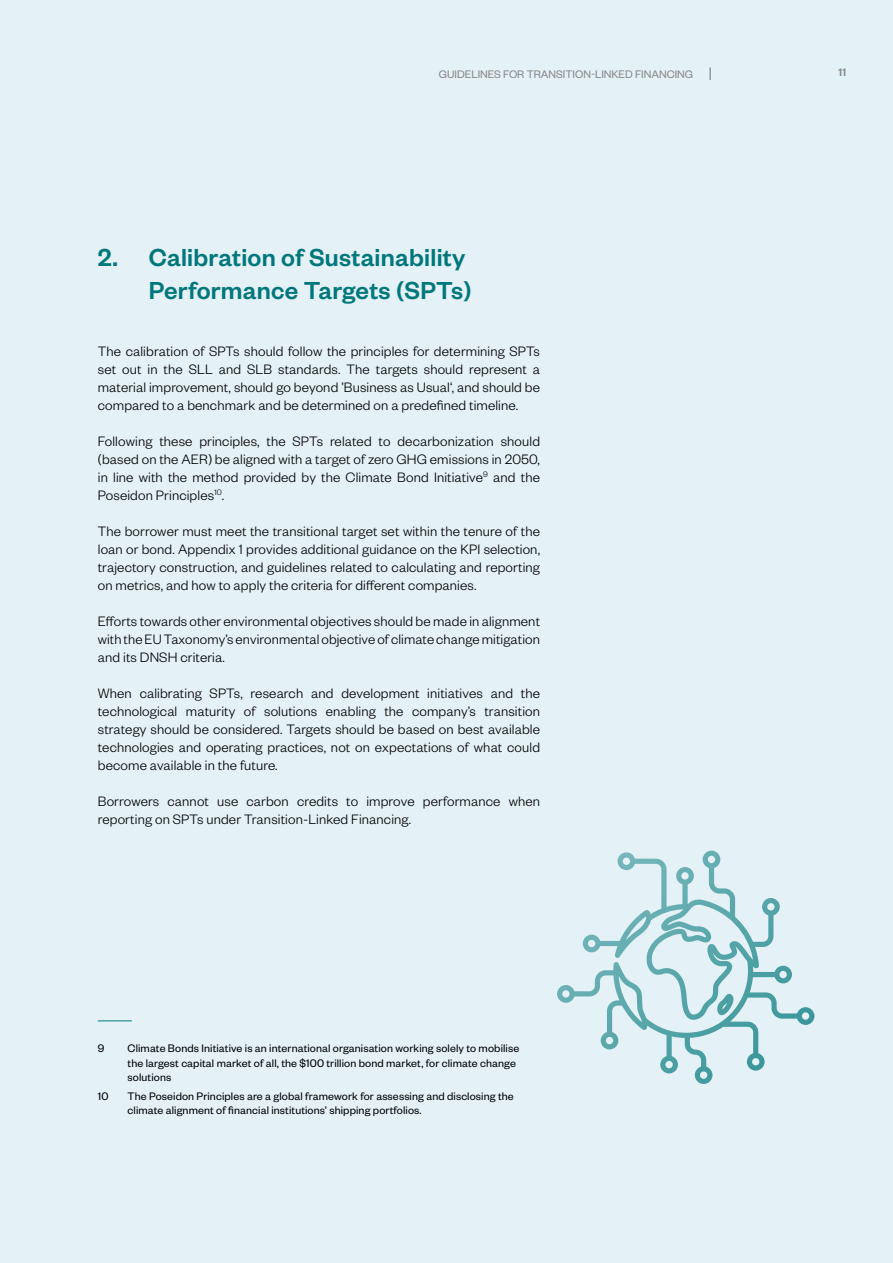
<style>
.page{position:relative;width:893px;height:1263px;background:#e4f1f7}
.page>*{position:absolute;margin:0;border:0;box-sizing:border-box;transform-origin:0 0}
.t1{font:500 27px/32.4px "Founders Grotesk";letter-spacing:.01em;color:#00787b;text-align:right}
.t2{font:300 15px/18px "Founders Grotesk";letter-spacing:.01em;color:#000;text-align:justify}
.t3{font:12px/14.4px "Founders Grotesk";letter-spacing:.01em;color:#000}
.t4{font:12px "Founders Grotesk";color:#878787}
.t5{font:500 12px "Founders Grotesk";color:#878787}
</style>
<div class="page">
<hr style="left:0;top:0;width:1px;height:1263px;background:#b2d7e9">
<hr style="left:98px;top:1020px;width:34px;height:1px;background:#00787b">
<svg style="left:557px;top:851px;width:257px;height:233px"></svg>
<svg style="left:710px;top:67px;width:1px;height:13px"></svg>
<p class="t4" style="left:439px;top:67px;width:256px">GUIDELINES FOR TRANSITION-LINKED FINANCING</p>
<p class="t5" style="left:838px;top:65px;width:9px">11</p>
<h1 class="t1" style="left:98px;top:240px;width:375px">2. Calibration of Sustainability<br>Performance Targets (SPTs)</h1>
<p class="t2" style="left:98px;top:342px;width:444px">The calibration of SPTs should follow the principles for determining SPTs set out in the SLL and SLB standards. The targets should represent a material improvement, should go beyond ’Business as Usual‘, and should be compared to a benchmark and be determined on a predefined timeline.</p>
<p class="t2" style="left:98px;top:432px;width:444px">Following these principles, the SPTs related to decarbonization should (based on the AER) be aligned with a target of zero GHG emissions in 2050, in line with the method provided by the Climate Bond Initiative<sup>9</sup> and the Poseidon Principles<sup>10</sup>.</p>
<p class="t2" style="left:98px;top:522px;width:444px">The borrower must meet the transitional target set within the tenure of the loan or bond. Appendix 1 provides additional guidance on the KPI selection, trajectory construction, and guidelines related to calculating and reporting on metrics, and how to apply the criteria for different companies.</p>
<p class="t2" style="left:98px;top:612px;width:444px">Efforts towards other environmental objectives should be made in alignment with the EU Taxonomy’s environmental objective of climate change mitigation and its DNSH criteria.</p>
<p class="t2" style="left:98px;top:684px;width:444px">When calibrating SPTs, research and development initiatives and the technological maturity of solutions enabling the company’s transition strategy should be considered. Targets should be based on best available technologies and operating practices, not on expectations of what could become available in the future.</p>
<p class="t2" style="left:98px;top:792px;width:444px">Borrowers cannot use carbon credits to improve performance when reporting on SPTs under Transition-Linked Financing.</p>
<p class="t3" style="left:98px;top:1041px;width:8px">9</p>
<p class="t3" style="left:128px;top:1041px;width:393px">Climate Bonds Initiative is an international organisation working solely to mobilise the largest capital market of all, the $100 trillion bond market, for climate change solutions</p>
<p class="t3" style="left:98px;top:1088px;width:12px">10</p>
<p class="t3" style="left:128px;top:1088px;width:388px">The Poseidon Principles are a global framework for assessing and disclosing the climate alignment of financial institutions’ shipping portfolios.</p>
</div>
